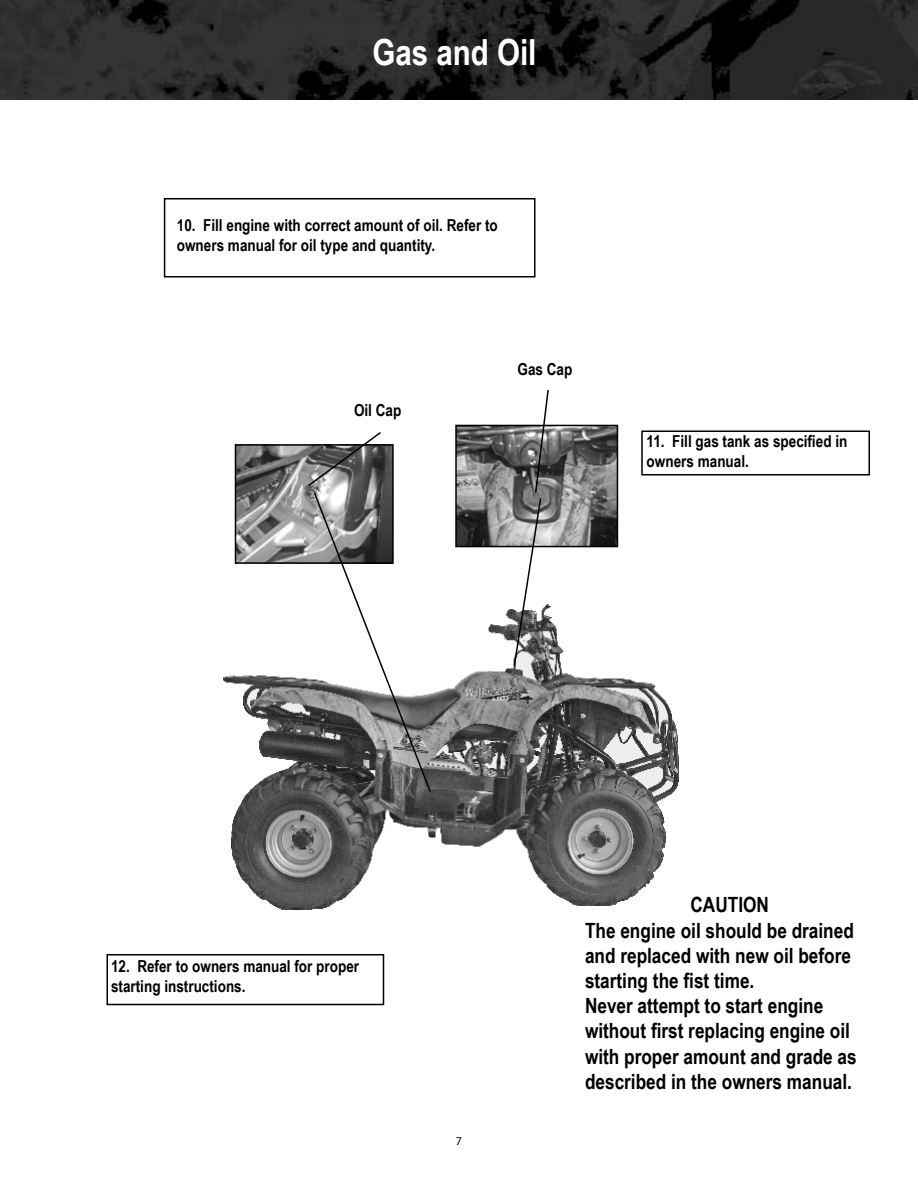
<style>
.page{position:relative;width:918px;height:1188px;background:#fff}
.page>*{position:absolute;margin:0;border:0;box-sizing:border-box;transform-origin:0 0}
.t1{font:700 36px "Arial Narrow";color:#fff}
.t2{font:700 21px/25.2px "Arial Narrow";color:#000}
.t3{font:700 16.5px/19.8px "Arial Narrow";color:#000}
</style>
<div class="page">
<img style="left:223px;top:606px;width:456px;height:304px">
<img style="left:458px;top:428px;width:157px;height:116px">
<div style="left:455px;top:425px;width:163px;height:122px;border:2px solid #000"></div>
<img style="left:238px;top:447px;width:69px;height:114px">
<div style="left:235px;top:444px;width:159px;height:120px;border:2px solid #000"></div>
<div style="left:641px;top:430px;width:229px;height:46px;border:2px solid #000"></div>
<div style="left:106px;top:954px;width:278px;height:51px;border:2px solid #000"></div>
<div style="left:164px;top:198px;width:372px;height:80px;border:2px solid #000"></div>
<svg style="left:307px;top:432px;width:125px;height:362px"></svg>
<svg style="left:513px;top:390px;width:37px;height:278px"></svg>
<img style="left:0;top:0;width:918px;height:100px">
<h1 class="t1" style="left:372px;top:25px;width:166px">Gas and Oil</h1>
<p class="t3" style="left:177px;top:215px;width:323px">10. Fill engine with correct amount of oil. Refer to owners manual for oil type and quantity.</p>
<p class="t3" style="left:354px;top:399px;width:49px">Oil Cap</p>
<p class="t3" style="left:518px;top:359px;width:56px">Gas Cap</p>
<p class="t3" style="left:647px;top:431px;width:202px">11. Fill gas tank as specified in owners manual.</p>
<p class="t3" style="left:111px;top:956px;width:250px">12. Refer to owners manual for proper starting instructions.</p>
<p class="t2" style="left:585px;top:891px;width:273px;text-indent:106px">CAUTION<br>The engine oil should be drained and replaced with new oil before starting the fist time.<br>Never attempt to start engine without first replacing engine oil with proper amount and grade as described in the owners manual.</p>
</div>
